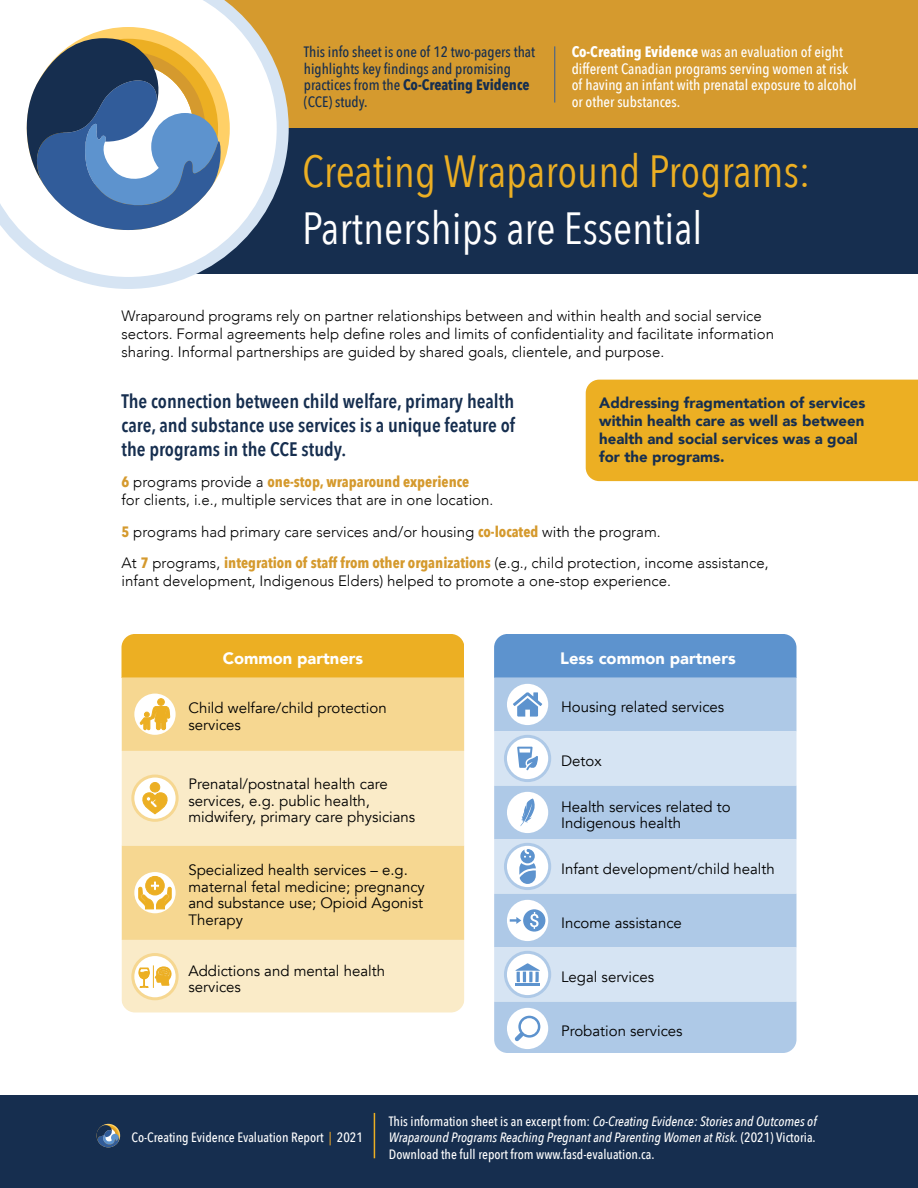
<style>
.page{position:relative;width:918px;height:1188px;background:#fff}
.page>*{position:absolute;margin:0;border:0;box-sizing:border-box;transform-origin:0 0}
.t1{font:45px "Avenir Next Condensed";color:#ecaf23}
.t2{font:45px "Avenir Next Condensed";color:#fff}
.t3{font:600 19.5px/24px "Avenir Next Condensed";color:#162e4f;text-align:justify}
.t4{font:900 16.5px "Avenir";color:#fff}
.t5{font:300 15px/18px "Avenir";color:#000}
.t6{font:15px/16.5px "Avenir";color:#000}
.t7{font:500 15px/16.5px "Avenir Next Condensed";color:#fff}
.t8{font:500 15px/16.5px "Avenir Next Condensed";color:#162e4f}
.t9{font:900 15px/18px "Avenir";color:#162e4f}
.t10{font:700 15px "Avenir Next Condensed";color:#d59a2e}
.t11{font:500 13.5px/16.5px "Avenir Next Condensed";color:#fff;text-align:justify}
.s1{font-weight:700}
.s2{font-family:"Avenir";font-weight:300;color:#000}
.s3{font-family:"Avenir Next Condensed";font-weight:700;color:#d59a2e}
.s4{color:#d59a2e}
.s5{font-style:italic}
</style>
<div class="page">
<div style="left:129px;top:128px;width:789px;height:146px;background:#162e4f"></div>
<div style="left:586px;top:380px;width:332px;height:101px;background:#ecaf23"></div>
<div style="left:122px;top:634px;width:342px;height:43px;background:#ecaf23"></div>
<div style="left:122px;top:677px;width:342px;height:74px;background:#f6d791"></div>
<svg style="left:122px;top:751px;width:342px;height:261px;fill:#faebc8"></svg>
<svg style="left:133px;top:692px;width:44px;height:44px"></svg>
<svg style="left:140px;top:699px;width:30px;height:31px"></svg>
<div style="left:131px;top:691px;width:48px;height:47px;border:3px solid #f6d791;border-radius:50%"></div>
<svg style="left:133px;top:776px;width:44px;height:44px"></svg>
<div style="left:150px;top:782px;width:10px;height:10px;background:#ecaf23;border-radius:50%"></div>
<div style="left:150px;top:782px;width:10px;height:10px;border:1px solid #ecaf23;border-radius:50%"></div>
<svg style="left:140px;top:789px;width:30px;height:25px"></svg>
<div style="left:131px;top:775px;width:48px;height:47px;border:3px solid #f6d791;border-radius:50%"></div>
<svg style="left:133px;top:871px;width:44px;height:44px"></svg>
<svg style="left:138px;top:876px;width:34px;height:33px"></svg>
<div style="left:131px;top:869px;width:48px;height:47px;border:3px solid #f6d791;border-radius:50%"></div>
<svg style="left:133px;top:955px;width:44px;height:44px"></svg>
<svg style="left:139px;top:965px;width:32px;height:31px"></svg>
<div style="left:131px;top:953px;width:48px;height:47px;border:3px solid #f6d791;border-radius:50%"></div>
<div style="left:494px;top:634px;width:302px;height:43px;background:#5d93ce"></div>
<div style="left:494px;top:677px;width:302px;height:376px;background:#aec9e7"></div>
<svg style="left:494px;top:731px;width:302px;height:270px;fill:#d6e4f3"></svg>
<svg style="left:505px;top:682px;width:45px;height:45px"></svg>
<svg style="left:513px;top:692px;width:29px;height:25px"></svg>
<div style="left:504px;top:681px;width:47px;height:47px;border:3px solid #aec9e7;border-radius:50%"></div>
<svg style="left:505px;top:736px;width:45px;height:45px"></svg>
<svg style="left:517px;top:747px;width:21px;height:23px"></svg>
<div style="left:504px;top:735px;width:47px;height:47px;border:3px solid #aec9e7;border-radius:50%"></div>
<div style="left:505px;top:790px;width:45px;height:45px;background:#fff;border-radius:50%"></div>
<svg style="left:520px;top:798px;width:15px;height:28px"></svg>
<div style="left:504px;top:789px;width:47px;height:47px;border:3px solid #aec9e7;border-radius:50%"></div>
<svg style="left:505px;top:844px;width:45px;height:45px"></svg>
<svg style="left:519px;top:849px;width:17px;height:35px"></svg>
<div style="left:504px;top:843px;width:47px;height:47px;border:3px solid #aec9e7;border-radius:50%"></div>
<svg style="left:505px;top:898px;width:45px;height:45px"></svg>
<svg style="left:510px;top:909px;width:35px;height:23px"></svg>
<div style="left:504px;top:897px;width:47px;height:47px;border:3px solid #aec9e7;border-radius:50%"></div>
<svg style="left:505px;top:952px;width:45px;height:45px"></svg>
<svg style="left:515px;top:963px;width:25px;height:19px"></svg>
<hr style="left:515px;top:983px;width:25px;height:3px;background:#5d93ce">
<div style="left:504px;top:951px;width:47px;height:47px;border:3px solid #aec9e7;border-radius:50%"></div>
<svg style="left:505px;top:1006px;width:45px;height:45px"></svg>
<svg style="left:511px;top:1016px;width:29px;height:29px"></svg>
<div style="left:504px;top:1005px;width:47px;height:47px;border:3px solid #aec9e7;border-radius:50%"></div>
<div style="left:0;top:1095px;width:918px;height:93px;background:#162e4f"></div>
<div style="left:196px;top:0;width:722px;height:128px;background:#d59a2e"></div>
<svg style="left:0;top:0;width:289px;height:289px;fill:#fff"></svg>
<svg style="left:22px;top:27px;width:208px;height:203px"></svg>
<hr style="left:554px;top:46px;width:1px;height:57px;background:#315c9a">
<hr style="left:374px;top:1113px;width:1px;height:45px;background:#ecaf23">
<svg style="left:96px;top:1124px;width:24px;height:23px"></svg>
<p class="t8" style="left:304px;top:44px;width:233px">This info sheet is one of 12 two-pagers that highlights key findings and promising practices from the <span class="s1">Co-Creating Evidence </span>(CCE) study.</p>
<p class="t7" style="left:572px;top:44px;width:286px"><span class="s1">Co-Creating Evidence</span> was an evaluation of eight different Canadian programs serving women at risk of having an infant with prenatal exposure to alcohol or other substances.</p>
<h1 class="t1" style="left:302px;top:132px;width:510px">Creating Wraparound Programs:</h1>
<h1 class="t2" style="left:302px;top:189px;width:402px">Partnerships are Essential</h1>
<p class="t5" style="left:122px;top:307px;width:654px">Wraparound programs rely on partner relationships between and within health and social service sectors. Formal agreements help define roles and limits of confidentiality and facilitate information sharing. Informal partnerships are guided by shared goals, clientele, and purpose.</p>
<h2 class="t3" style="left:122px;top:388px;width:395px">The connection between child welfare, primary health care, and substance use services is a unique feature of the programs in the CCE study.</h2>
<p class="t10" style="left:122px;top:473px;width:349px">6 <span class="s2">programs provide a</span> one-stop, wraparound experience</p>
<p class="t5" style="left:122px;top:484px;width:649px;line-height:31.5px">for clients, i.e., multiple services that are in one location.<br><span class="s3">5</span> programs had primary care services and/or housing <span class="s3">co-located</span> with the program.<br>At <span class="s3">7</span> programs, <span class="s3">integration of staff from other organizations</span> (e.g., child protection, income assistance,</p>
<p class="t5" style="left:122px;top:572px;width:551px">infant development, Indigenous Elders) helped to promote a one-stop experience.</p>
<p class="t9" style="left:599px;top:394px;width:268px">Addressing fragmentation of services within health care as well as between health and social services was a goal for the programs.</p>
<p class="t4" style="left:223px;top:644px;width:142px">Common partners</p>
<p class="t6" style="left:188px;top:700px;width:200px">Child welfare/child protection services</p>
<p class="t6" style="left:188px;top:776px;width:228px">Prenatal/postnatal health care services, e.g. public health, midwifery, primary care physicians</p>
<p class="t6" style="left:188px;top:862px;width:238px">Specialized health services – e.g. maternal fetal medicine; pregnancy and substance use; Opioid Agonist<br>Therapy</p>
<p class="t6" style="left:188px;top:963px;width:198px">Addictions and mental health services</p>
<p class="t4" style="left:560px;top:644px;width:177px">Less common partners</p>
<p class="t6" style="left:561px;top:699px;width:165px">Housing related services</p>
<p class="t6" style="left:561px;top:753px;width:42px">Detox</p>
<p class="t6" style="left:561px;top:799px;width:171px">Health services related to<br>Indigenous health</p>
<p class="t6" style="left:561px;top:861px;width:215px">Infant development/child health</p>
<p class="t6" style="left:561px;top:915px;width:122px">Income assistance</p>
<p class="t6" style="left:561px;top:969px;width:95px">Legal services</p>
<p class="t6" style="left:561px;top:1023px;width:123px">Probation services</p>
<p class="t11" style="left:132px;top:1129px;width:233px">Co-Creating Evidence Evaluation Report <span class="s4">|</span> 2021</p>
<p class="t11" style="left:389px;top:1113px;width:429px">This information sheet is an excerpt from: <span class="s5">Co-Creating Evidence: Stories and Outcomes of Wraparound Programs Reaching Pregnant and Parenting Women at Risk.</span> (2021) Victoria.<br>Download the full report from www.fasd-evaluation.ca.</p>
</div>
